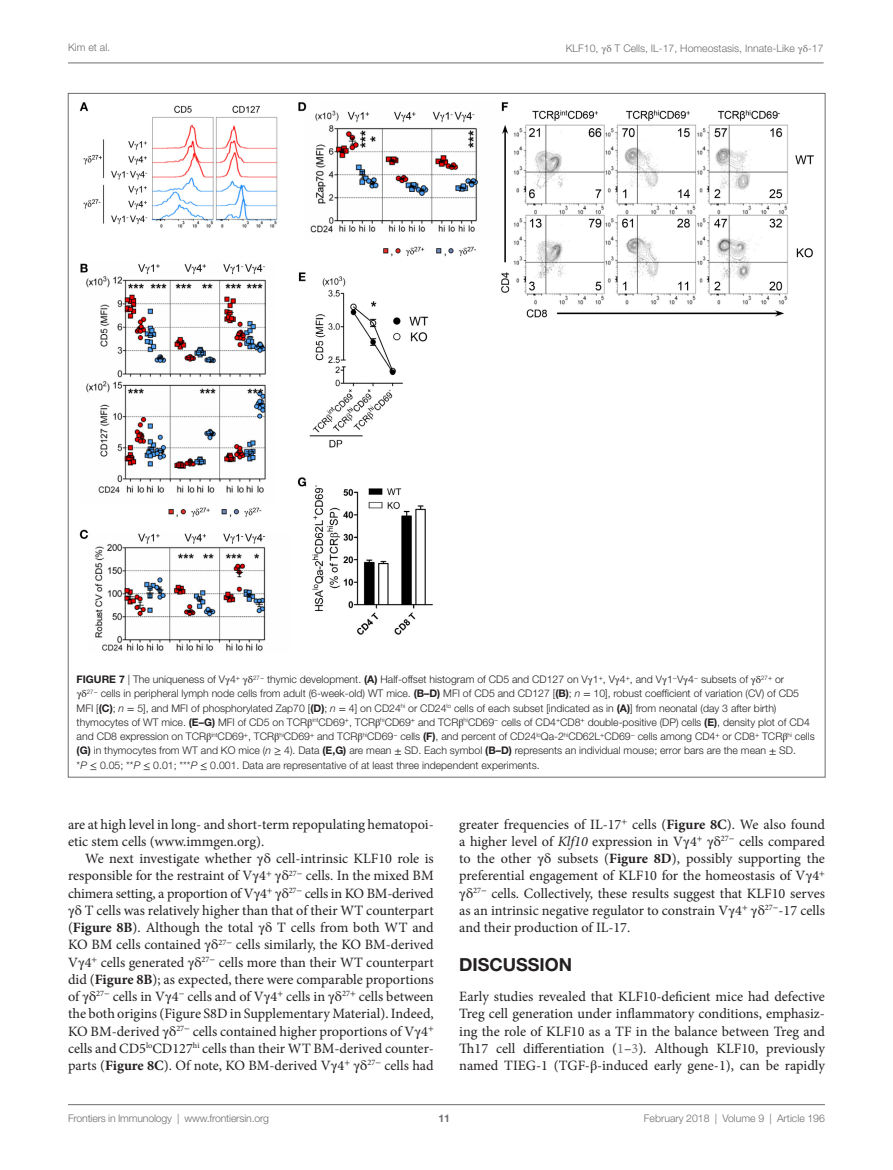
<style>
.page{position:relative;width:893px;height:1170px;background:#fff}
.page>*{position:absolute;margin:0;border:0;box-sizing:border-box;transform-origin:0 0}
.t1{font:700 18px "Helvetica Neue LT Std";color:#231f20}
.t2{font:14.25px/17.2px "Minion Pro";color:#231f20;text-align:justify}
.t3{font:300 10.5px/14.2px "Helvetica Neue LT Std";color:#231f20}
.t4{font:300 10.5px "Helvetica Neue LT Std";color:#6c6d70}
.t5{font:700 10.5px "Helvetica Neue LT Std";color:#6c6d70}
.s1{font-family:"STIX General";font-weight:400}
.s2{font-weight:700}
.s3{font-style:italic}
.s4{font-family:"STIX General"}
.s5{color:#6c6d70}
</style>
<div class="page">
<img style="left:79px;top:102px;width:735px;height:549px">
<hr style="left:68px;top:1104px;width:757px;height:1px;background:#6c6d70">
<hr style="left:68px;top:63px;width:755px;height:1px;background:#6c6d70">
<p class="t4" style="left:68px;top:41px;width:44px">Kim et al.</p>
<p class="t4" style="left:566px;top:42px;width:259px">KLF10, <span class="s1">γδ</span> T Cells, IL-17, Homeostasis, Innate-Like <span class="s1">γδ</span>-17</p>
<p class="t3" style="left:77px;top:672px;width:740px"><span class="s2">FIGURE 7</span> | The uniqueness of V<span class="s1">γ</span>4<sup>+</sup> <span class="s1">γδ</span><sup>27</sup><sup>−</sup> thymic development. <span class="s2">(A)</span> Half-offset histogram of CD5 and CD127 on V<span class="s1">γ</span>1<sup>+</sup>, V<span class="s1">γ</span>4<sup>+</sup>, and V<span class="s1">γ</span>1<sup>−</sup>V<span class="s1">γ</span>4<sup>−</sup> subsets of <span class="s1">γδ</span><sup>27</sup><sup>+</sup> or<br><span class="s1">γδ</span><sup>27</sup><sup>−</sup> cells in peripheral lymph node cells from adult (6-week-old) WT mice. <span class="s2">(B–D)</span> MFI of CD5 and CD127 [<span class="s2">(B)</span>; <span class="s3">n</span> <span class="s1">=</span> 10], robust coefficient of variation (CV) of CD5<br>MFI [<span class="s2">(C)</span>; <span class="s3">n</span> <span class="s1">=</span> 5], and MFI of phosphorylated Zap70 [<span class="s2">(D)</span>; <span class="s3">n</span> <span class="s1">=</span> 4] on CD24<sup>hi</sup> or CD24<sup>lo</sup> cells of each subset [indicated as in <span class="s2">(A)</span>] from neonatal (day 3 after birth) thymocytes of WT mice. <span class="s2">(E–G)</span> MFI of CD5 on TCR<span class="s1">β</span><sup>int</sup>CD69<sup>+</sup>, TCR<span class="s1">β</span><sup>hi</sup>CD69<sup>+</sup> and TCR<span class="s1">β</span><sup>hi</sup>CD69<sup>−</sup> cells of CD4<sup>+</sup>CD8<sup>+</sup> double-positive (DP) cells <span class="s2">(E)</span>, density plot of CD4 and CD8 expression on TCR<span class="s1">β</span><sup>int</sup>CD69<sup>+</sup>, TCR<span class="s1">β</span><sup>hi</sup>CD69<sup>+</sup> and TCR<span class="s1">β</span><sup>hi</sup>CD69<sup>−</sup> cells <span class="s2">(F)</span>, and percent of CD24<sup>lo</sup>Qa-2<sup>hi</sup>CD62L<sup>+</sup>CD69<sup>−</sup> cells among CD4<sup>+</sup> or CD8<sup>+</sup> TCR<span class="s1">β</span><sup>hi</sup> cells <span class="s2">(G)</span> in thymocytes from WT and KO mice (<span class="s3">n</span> <span class="s1">≥</span> 4). Data <span class="s2">(E,G)</span> are mean <span class="s1">±</span> SD. Each symbol <span class="s2">(B–D)</span> represents an individual mouse; error bars are the mean <span class="s1">±</span> SD.<br>*<span class="s3">P</span> <span class="s1">≤</span> 0.05; **<span class="s3">P</span> <span class="s1">≤</span> 0.01; ***<span class="s3">P</span> <span class="s1">≤</span> 0.001. Data are representative of at least three independent experiments.</p>
<p class="t2" style="left:68px;top:815px;width:367px">are at high level in long- and short-term repopulating hematopoi&shy;etic stem cells (www.immgen.org).</p>
<p class="t2" style="left:68px;top:849px;width:367px;text-indent:17px">We next investigate whether <span class="s4">γδ</span> cell-intrinsic KLF10 role is responsible for the restraint of V<span class="s4">γ</span>4<sup>+</sup> <span class="s4">γδ</span><sup>27</sup><sup>−</sup> cells. In the mixed BM chimera setting, a proportion of V<span class="s4">γ</span>4<sup>+</sup> <span class="s4">γδ</span><sup>27</sup><sup>−</sup> cells in KO BM-derived <span class="s4">γδ</span> T cells was relatively higher than that of their WT counterpart (<span class="s2">Figure 8B</span>). Although the total <span class="s4">γδ</span> T cells from both WT and KO BM cells contained <span class="s4">γδ</span><sup>27</sup><sup>−</sup> cells similarly, the KO BM-derived V<span class="s4">γ</span>4<sup>+</sup> cells generated <span class="s4">γδ</span><sup>27</sup><sup>−</sup> cells more than their WT counterpart did (<span class="s2">Figure 8B</span>); as expected, there were comparable proportions of <span class="s4">γδ</span><sup>27</sup><sup>−</sup> cells in V<span class="s4">γ</span>4<sup>−</sup> cells and of V<span class="s4">γ</span>4<sup>+</sup> cells in <span class="s4">γδ</span><sup>27</sup><sup>+</sup> cells between the both origins (Figure S8D in Supplementary Material). Indeed, KO BM-derived <span class="s4">γδ</span><sup>27</sup><sup>−</sup> cells contained higher proportions of V<span class="s4">γ</span>4<sup>+ </sup>cells and CD5<sup>lo</sup>CD127<sup>hi</sup> cells than their WT BM-derived counter&shy;parts (<span class="s2">Figure 8C</span>). Of note, KO BM-derived V<span class="s4">γ</span>4<sup>+</sup> <span class="s4">γδ</span><sup>27</sup><sup>−</sup> cells had</p>
<p class="t2" style="left:459px;top:815px;width:367px">greater frequencies of IL-17<sup>+</sup> cells (<span class="s2">Figure 8C</span>). We also found a higher level of <span class="s3">Klf10</span> expression in V<span class="s4">γ</span>4<sup>+</sup> <span class="s4">γδ</span><sup>27</sup><sup>−</sup> cells compared to the other <span class="s4">γδ</span> subsets (<span class="s2">Figure 8D</span>), possibly supporting the preferential engagement of KLF10 for the homeostasis of V<span class="s4">γ</span>4<sup>+ </sup><span class="s4">γδ</span><sup>27</sup><sup>−</sup> cells. Collectively, these results suggest that KLF10 serves as an intrinsic negative regulator to constrain V<span class="s4">γ</span>4<sup>+</sup> <span class="s4">γδ</span><sup>27</sup><sup>−</sup>-17 cells and their production of IL-17.</p>
<p class="t1" style="left:459px;top:953px;width:112px">DISCUSSION</p>
<p class="t2" style="left:459px;top:987px;width:367px">Early studies revealed that KLF10-deficient mice had defective Treg cell generation under inflammatory conditions, emphasiz&shy;ing the role of KLF10 as a TF in the balance between Treg and Th17 cell differentiation (<span class="s5">1</span>–<span class="s5">3</span>). Although KLF10, previously named TIEG-1 (TGF-<span class="s4">β</span>-induced early gene-1), can be rapidly</p>
<p class="t4" style="left:68px;top:1111px;width:203px">Frontiers in Immunology | www.frontiersin.org</p>
<p class="t4" style="left:644px;top:1111px;width:183px">February 2018 | Volume 9 | Article 196</p>
<p class="t5" style="left:439px;top:1111px;width:13px">11</p>
</div>
